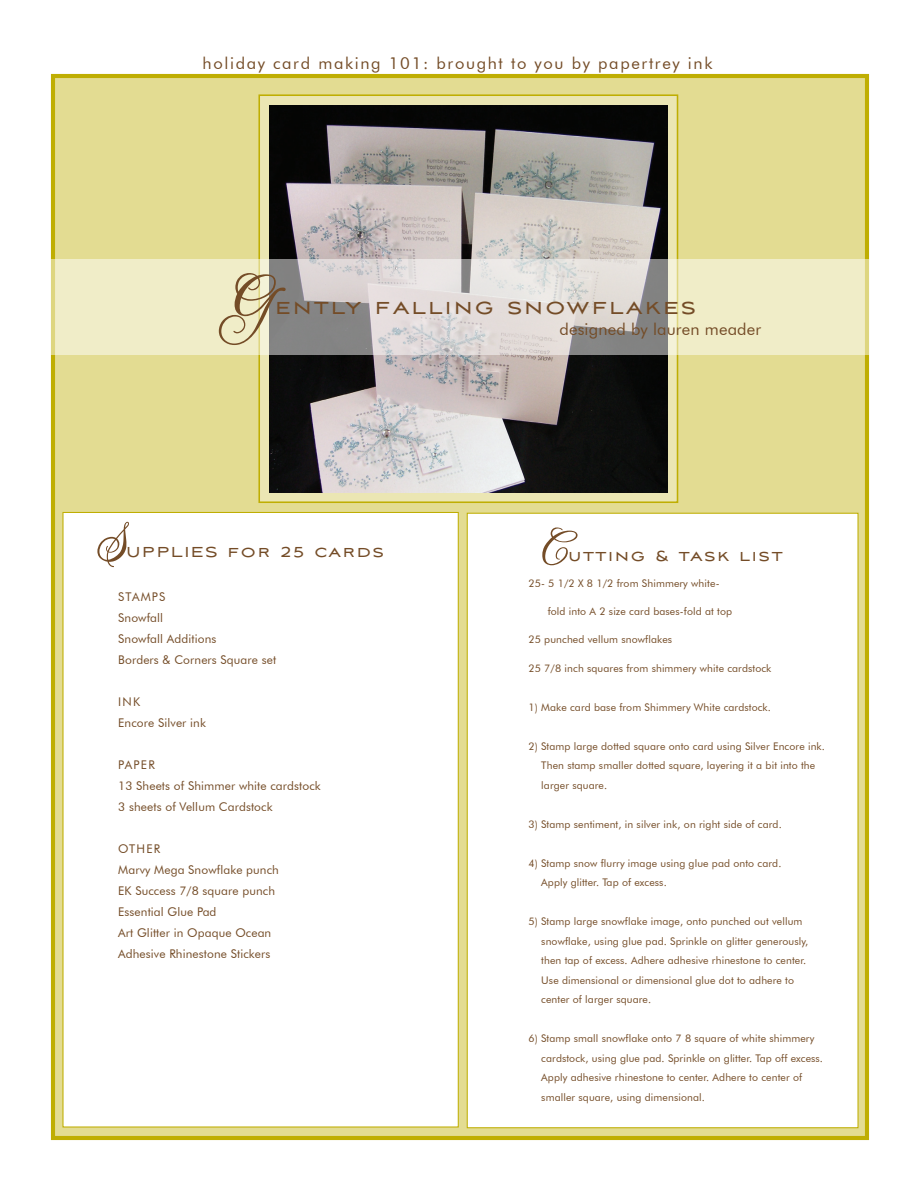
<style>
.page{position:relative;width:918px;height:1188px;background:#fff}
.page>*{position:absolute;margin:0;border:0;box-sizing:border-box;transform-origin:0 0}
.t1{font:72px "Jackie OROB";color:#744c27}
.t2{font:54px "Jackie OROB";color:#744c27}
.t3{font:24px "Aviano Sans";letter-spacing:.1em;color:#744c27}
.t4{font:18px "Aviano Sans";letter-spacing:.1em;color:#744c27}
.t5{font:16.5px "Futura BT";letter-spacing:.1em;color:#744c27}
.t6{font:16.5px "Futura BT";letter-spacing:.01em;color:#744c27}
.t7{font:12px/21px "Futura BT";letter-spacing:.01em;color:#744c27}
.t8{font:10.5px/19.5px "Futura BT";letter-spacing:.01em;color:#744c27}
</style>
<div class="page">
<div style="left:53px;top:76px;width:814px;height:1062px;background:#e3dc92"></div>
<div style="left:51px;top:74px;width:818px;height:1066px;border:4px solid #bfae02"></div>
<div style="left:259px;top:95px;width:419px;height:407px;background:#ebe6b3"></div>
<div style="left:258px;top:94px;width:420px;height:409px;border:2px solid #bfae02"></div>
<img style="left:269px;top:105px;width:398px;height:388px">
<div style="left:62px;top:512px;width:397px;height:616px;background:#fff;border:1px solid #bfae02"></div>
<div style="left:467px;top:513px;width:392px;height:615px;background:#fff;border:1px solid #bfae02"></div>
<svg style="left:50px;top:260px;width:820px;height:96px;background:#dad7c2"></svg>
<h3 class="t5" style="left:203px;top:53px;width:512px">holiday card making 101: brought to you by papertrey ink</h3>
<h1 class="t1" style="left:223px;top:263px;width:44px">G</h1>
<h3 class="t3" style="left:276px;top:295px;width:422px">ently falling snowflakes</h3>
<h3 class="t6" style="left:560px;top:319px;width:203px">designed by lauren meader</h3>
<h2 class="t2" style="left:97px;top:513px;width:28px">S</h2>
<h3 class="t4" style="left:127px;top:543px;width:259px">UPPLIES for 25 cards</h3>
<p class="t7" style="left:118px;top:586px;width:159px">STAMPS<br>Snowfall<br>Snowfall Additions<br>Borders &amp; Corners Square set</p>
<p class="t7" style="left:118px;top:691px;width:89px">INK<br>Encore Silver ink</p>
<p class="t7" style="left:118px;top:754px;width:204px">PAPER<br>13 Sheets of Shimmer white cardstock<br>3 sheets of Vellum Cardstock</p>
<p class="t7" style="left:118px;top:838px;width:162px">OTHER<br>Marvy Mega Snowflake punch<br>EK Success 7/8 square punch<br>Essential Glue Pad<br>Art Glitter in Opaque Ocean<br>Adhesive Rhinestone Stickers</p>
<h2 class="t2" style="left:538px;top:518px;width:28px">C</h2>
<h3 class="t4" style="left:569px;top:546px;width:216px">utting &amp; task list</h3>
<p class="t8" style="left:529px;top:573px;width:193px">25- 5 1/2 X 8 1/2 from Shimmery white-</p>
<p class="t8" style="left:548px;top:601px;width:186px">fold into A 2 size card bases-fold at top</p>
<p class="t8" style="left:529px;top:630px;width:145px">25 punched vellum snowflakes</p>
<p class="t8" style="left:529px;top:658px;width:244px">25 7/8 inch squares from shimmery white cardstock</p>
<p class="t8" style="left:529px;top:697px;width:244px">1) Make card base from Shimmery White cardstock.</p>
<p class="t8" style="left:541px;top:736px;width:285px;text-indent:-13px">2) Stamp large dotted square onto card using Silver Encore ink.<br>Then stamp smaller dotted square, layering it a bit into the larger square.</p>
<p class="t8" style="left:529px;top:814px;width:255px">3) Stamp sentiment, in silver ink, on right side of card.</p>
<p class="t8" style="left:541px;top:853px;width:242px;text-indent:-13px">4) Stamp snow flurry image using glue pad onto card.<br>Apply glitter. Tap of excess.</p>
<p class="t8" style="left:541px;top:912px;width:269px;text-indent:-13px">5) Stamp large snowflake image, onto punched out vellum snowflake, using glue pad. Sprinkle on glitter generously, then tap of excess. Adhere adhesive rhinestone to center.<br>Use dimensional or dimensional glue dot to adhere to center of larger square.</p>
<p class="t8" style="left:541px;top:1029px;width:283px;text-indent:-13px">6) Stamp small snowflake onto 7 8 square of white shimmery cardstock, using glue pad. Sprinkle on glitter. Tap off excess.<br>Apply adhesive rhinestone to center. Adhere to center of smaller square, using dimensional.</p>
</div>
